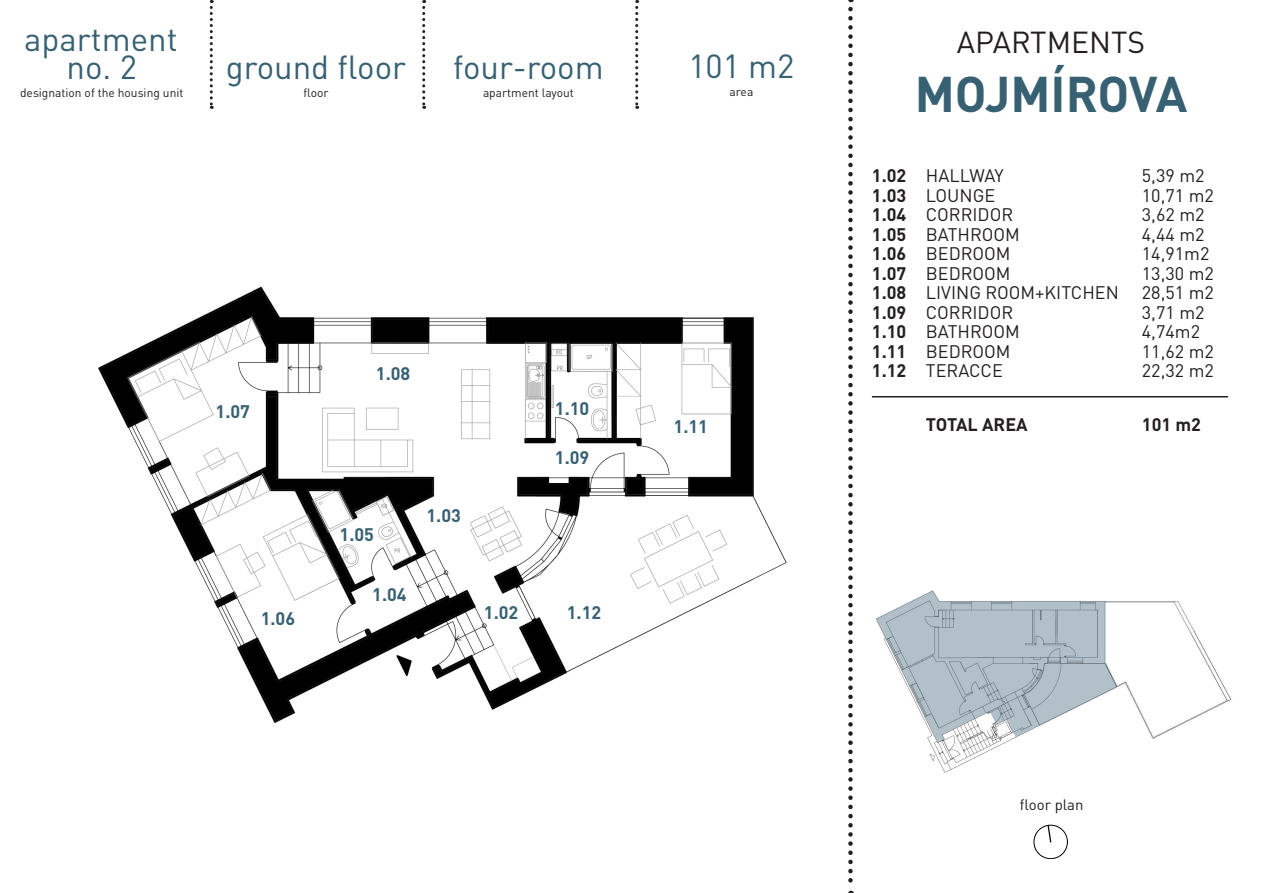
<style>
.page{position:relative;width:1263px;height:893px;background:#fff}
.page>*{position:absolute;margin:0;border:0;box-sizing:border-box;transform-origin:0 0}
.t1{font:700 49.5px "DIN Pro";letter-spacing:-.005em;color:#376173}
.t2{font:33px "DIN Pro";color:#376173}
.t3{font:30px "DIN Pro";color:#231f20}
.t4{font:18px "DIN Pro";color:#231f20}
.t5{font:700 18px "DIN Pro";color:#376173}
.t6{font:700 18px "DIN Pro";color:#231f20}
.t7{font:15px "DIN Pro";color:#231f20}
.t8{font:12px "DIN Pro";color:#231f20}
.s1{font-weight:700}
</style>
<div class="page">
<svg style="left:848px;top:9px;width:5px;height:884px"></svg>
<svg style="left:210px;top:0;width:3px;height:109px"></svg>
<svg style="left:422px;top:0;width:3px;height:109px"></svg>
<svg style="left:635px;top:0;width:3px;height:109px"></svg>
<hr style="left:872px;top:396px;width:356px;height:1px;background:#231f20">
<div style="left:1034px;top:825px;width:33px;height:34px;border:1px solid #000;border-radius:50%"></div>
<svg style="left:1047px;top:825px;width:5px;height:18px"></svg>
<img style="left:98px;top:286px;width:689px;height:437px">
<img style="left:876px;top:590px;width:355px;height:183px">
<p class="t2" style="left:24px;top:13px;width:155px">apartment</p>
<p class="t2" style="left:67px;top:41px;width:72px">no. 2</p>
<p class="t8" style="left:20px;top:83px;width:165px">designation of the housing unit</p>
<p class="t2" style="left:226px;top:41px;width:182px">ground floor</p>
<p class="t8" style="left:304px;top:83px;width:26px">floor</p>
<p class="t2" style="left:453px;top:41px;width:152px">four-room</p>
<p class="t8" style="left:483px;top:83px;width:92px">apartment layout</p>
<p class="t2" style="left:688px;top:40px;width:108px">101 m2</p>
<p class="t8" style="left:730px;top:82px;width:25px">area</p>
<p class="t5" style="left:216px;top:396px;width:36px">1.07</p>
<p class="t5" style="left:261px;top:604px;width:36px">1.06</p>
<p class="t5" style="left:376px;top:358px;width:36px">1.08</p>
<p class="t5" style="left:340px;top:520px;width:36px">1.05</p>
<p class="t5" style="left:372px;top:579px;width:36px">1.04</p>
<p class="t5" style="left:426px;top:501px;width:36px">1.03</p>
<p class="t5" style="left:484px;top:597px;width:36px">1.02</p>
<p class="t5" style="left:555px;top:393px;width:36px">1.10</p>
<p class="t5" style="left:555px;top:442px;width:36px">1.09</p>
<p class="t5" style="left:567px;top:597px;width:36px">1.12</p>
<p class="t5" style="left:674px;top:412px;width:36px">1.11</p>
<p class="t3" style="left:957px;top:18px;width:190px">APARTMENTS</p>
<p class="t1" style="left:915px;top:53px;width:274px">MOJMÍROVA</p>
<p class="t4" style="left:872px;top:161px;width:133px"><span class="s1">1.02</span> HALLWAY</p>
<p class="t4" style="left:1142px;top:161px;width:64px">5,39 m2</p>
<p class="t4" style="left:872px;top:181px;width:125px"><span class="s1">1.03</span> LOUNGE</p>
<p class="t4" style="left:1142px;top:181px;width:74px">10,71 m2</p>
<p class="t4" style="left:872px;top:200px;width:143px"><span class="s1">1.04</span> CORRIDOR</p>
<p class="t4" style="left:1142px;top:200px;width:64px">3,62 m2</p>
<p class="t4" style="left:872px;top:220px;width:149px"><span class="s1">1.05</span> BATHROOM</p>
<p class="t4" style="left:1142px;top:220px;width:64px">4,44 m2</p>
<p class="t4" style="left:872px;top:239px;width:140px"><span class="s1">1.06</span> BEDROOM</p>
<p class="t4" style="left:1142px;top:239px;width:69px">14,91m2</p>
<p class="t4" style="left:872px;top:259px;width:140px"><span class="s1">1.07</span> BEDROOM</p>
<p class="t4" style="left:1142px;top:259px;width:74px">13,30 m2</p>
<p class="t4" style="left:872px;top:278px;width:248px"><span class="s1">1.08</span> LIVING ROOM+KITCHEN</p>
<p class="t4" style="left:1142px;top:278px;width:74px">28,51 m2</p>
<p class="t4" style="left:872px;top:298px;width:143px"><span class="s1">1.09</span> CORRIDOR</p>
<p class="t4" style="left:1142px;top:298px;width:64px">3,71 m2</p>
<p class="t4" style="left:872px;top:317px;width:149px"><span class="s1">1.10</span> BATHROOM</p>
<p class="t4" style="left:1142px;top:317px;width:60px">4,74m2</p>
<p class="t4" style="left:872px;top:337px;width:140px"><span class="s1">1.11</span> BEDROOM</p>
<p class="t4" style="left:1142px;top:337px;width:74px">11,62 m2</p>
<p class="t4" style="left:872px;top:356px;width:132px"><span class="s1">1.12</span> TERACCE</p>
<p class="t4" style="left:1142px;top:356px;width:74px">22,32 m2</p>
<p class="t6" style="left:926px;top:410px;width:103px">TOTAL AREA</p>
<p class="t6" style="left:1142px;top:410px;width:61px">101 m2</p>
<p class="t7" style="left:1020px;top:793px;width:65px">floor plan</p>
</div>
